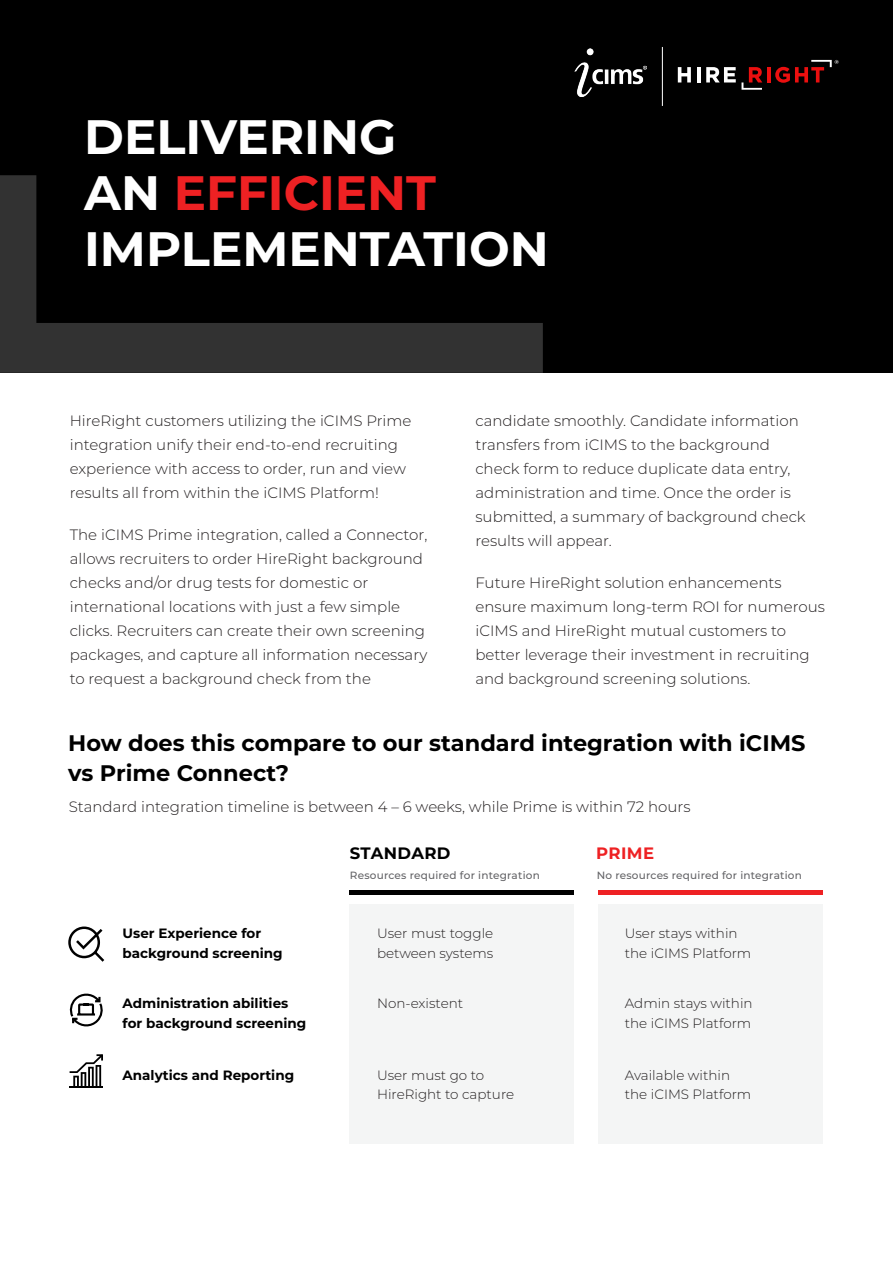
<style>
.page{position:relative;width:893px;height:1263px;background:#fff}
.page>*{position:absolute;margin:0;border:0;box-sizing:border-box;transform-origin:0 0}
.t1{font:700 48.3px/56.1px "Montserrat";color:#fff}
.t2{font:700 22.5px/30px "Montserrat";color:#000}
.bullets{font:700 16.5px "Montserrat";letter-spacing:.025em;color:#000}
.bullets-2{font:700 16.5px "Montserrat";letter-spacing:.025em;color:#ee2123}
.t3{font:300 15px/24px "Montserrat";color:#231f20}
.t4{font:300 13.5px/19.5px "Montserrat";color:#231f20}
.bullets-3{font:700 13.5px/19.5px "Montserrat";color:#000}
.t5{font:500 10.5px "Montserrat";letter-spacing:.02em;color:#636366}
.s1{color:#ee2123}
</style>
<div class="page">
<div style="left:349px;top:904px;width:225px;height:239px;background:#f4f5f5"></div>
<div style="left:598px;top:904px;width:224px;height:239px;background:#f4f5f5"></div>
<div style="left:0;top:0;width:893px;height:373px;background:#000"></div>
<svg style="left:0;top:175px;width:543px;height:198px"></svg>
<svg style="left:68px;top:926px;width:37px;height:36px"></svg>
<hr style="left:70px;top:1086px;width:33px;height:2px;background:#000">
<svg style="left:70px;top:1054px;width:33px;height:32px"></svg>
<svg style="left:70px;top:993px;width:33px;height:34px"></svg>
<hr style="left:349px;top:890px;width:225px;height:4px;background:#000">
<hr style="left:598px;top:890px;width:224px;height:4px;background:#ee2123">
<img style="left:574px;top:48px;width:73px;height:49px">
<svg style="left:678px;top:67px;width:13px;height:15px"></svg>
<hr style="left:697px;top:67px;width:3px;height:15px;background:#fff">
<svg style="left:706px;top:67px;width:56px;height:23px"></svg>
<hr style="left:767px;top:67px;width:3px;height:15px;background:#eb0f0f">
<svg style="left:775px;top:60px;width:64px;height:23px"></svg>
<hr style="left:662px;top:47px;width:1px;height:59px;background:#fff">
<p class="t1" style="left:84px;top:107px;width:466px">DELIVERING<br>AN <span class="s1">EFFICIENT<br></span>IMPLEMENTATION</p>
<p class="t3" style="left:70px;top:408px;width:343px">HireRight customers utilizing the iCIMS Prime integration unify their end-to-end recruiting experience with access to order, run and view results all from within the iCIMS Platform!</p>
<p class="t3" style="left:70px;top:522px;width:359px">The iCIMS Prime integration, called a Connector, allows recruiters to order HireRight background checks and/or drug tests for domestic or international locations with just a few simple clicks. Recruiters can create their own screening packages, and capture all information necessary to request a background check from the</p>
<p class="t3" style="left:475px;top:408px;width:332px">candidate smoothly. Candidate information transfers from iCIMS to the background check form to reduce duplicate data entry, administration and time. Once the order is submitted, a summary of background check results will appear.</p>
<p class="t3" style="left:475px;top:570px;width:351px">Future HireRight solution enhancements ensure maximum long-term ROI for numerous iCIMS and HireRight mutual customers to better leverage their investment in recruiting and background screening solutions.</p>
<p class="t2" style="left:68px;top:727px;width:739px">How does this compare to our standard integration with iCIMS vs Prime Connect?</p>
<p class="t3" style="left:69px;top:794px;width:623px">Standard integration timeline is between 4 – 6 weeks, while Prime is within 72 hours</p>
<p class="bullets" style="left:350px;top:841px;width:102px">STANDARD</p>
<p class="bullets-2" style="left:596px;top:841px;width:59px">PRIME</p>
<p class="bullets-3" style="left:123px;top:923px;width:162px">User Experience for background screening</p>
<p class="bullets-3" style="left:123px;top:993px;width:185px">Administration abilities for background screening</p>
<p class="bullets-3" style="left:123px;top:1064px;width:173px">Analytics and Reporting</p>
<p class="t5" style="left:350px;top:868px;width:191px">Resources required for integration</p>
<p class="t5" style="left:597px;top:868px;width:207px">No resources required for integration</p>
<p class="t4" style="left:377px;top:923px;width:118px">User must toggle between systems</p>
<p class="t4" style="left:377px;top:993px;width:88px">Non-existent</p>
<p class="t4" style="left:377px;top:1064px;width:139px">User must go to<br>HireRight to capture</p>
<p class="t4" style="left:625px;top:923px;width:128px">User stays within the iCIMS Platform</p>
<p class="t4" style="left:625px;top:993px;width:129px">Admin stays within the iCIMS Platform</p>
<p class="t4" style="left:625px;top:1064px;width:128px">Available within the iCIMS Platform</p>
</div>
